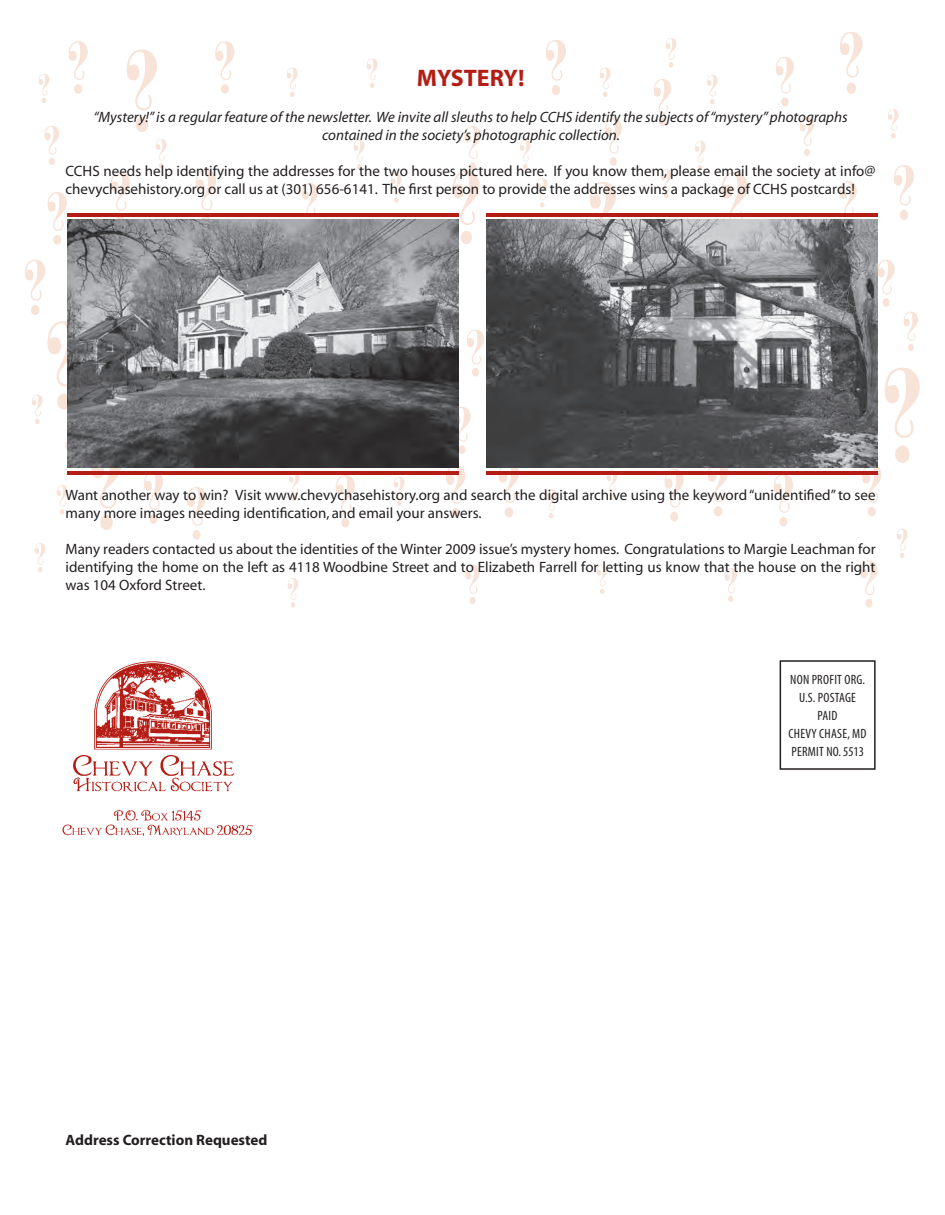
<style>
.page{position:relative;width:945px;height:1215px;background:#fff}
.page>*{position:absolute;margin:0;border:0;box-sizing:border-box;transform-origin:0 0}
.t1{font:700 24px "Myriad";color:#b41d15}
.t2{font:15px/18px "Myriad";color:#231f20}
.t3{font:italic 15px/18px "Myriad";color:#231f20;text-align:center}
.t4{font:700 15px "Myriad";color:#231f20}
.t5{font:condensed 13.5px/18px "Myriad Pro";letter-spacing:.02em;color:#231f20}
</style>
<div class="page">
<svg style="left:537px;top:178px;width:11px;height:30px"></svg>
<svg style="left:391px;top:173px;width:11px;height:30px"></svg>
<svg style="left:707px;top:75px;width:11px;height:29px"></svg>
<svg style="left:695px;top:141px;width:11px;height:29px"></svg>
<svg style="left:661px;top:169px;width:11px;height:30px"></svg>
<img style="left:62px;top:661px;width:191px;height:175px">
<div style="left:780px;top:660px;width:96px;height:110px;border:2px solid #231f20"></div>
<svg style="left:48px;top:192px;width:19px;height:53px"></svg>
<svg style="left:144px;top:475px;width:19px;height:49px"></svg>
<svg style="left:69px;top:41px;width:19px;height:53px"></svg>
<svg style="left:446px;top:466px;width:19px;height:52px"></svg>
<svg style="left:774px;top:475px;width:19px;height:51px"></svg>
<svg style="left:665px;top:469px;width:19px;height:52px"></svg>
<svg style="left:336px;top:475px;width:19px;height:52px"></svg>
<svg style="left:215px;top:41px;width:19px;height:53px"></svg>
<svg style="left:111px;top:172px;width:19px;height:47px"></svg>
<svg style="left:187px;top:487px;width:19px;height:52px"></svg>
<svg style="left:302px;top:183px;width:16px;height:30px"></svg>
<svg style="left:894px;top:165px;width:20px;height:55px"></svg>
<svg style="left:776px;top:57px;width:18px;height:50px"></svg>
<svg style="left:546px;top:40px;width:20px;height:55px"></svg>
<svg style="left:840px;top:32px;width:23px;height:62px"></svg>
<svg style="left:721px;top:172px;width:27px;height:48px"></svg>
<svg style="left:590px;top:182px;width:26px;height:38px"></svg>
<svg style="left:724px;top:568px;width:13px;height:34px"></svg>
<svg style="left:465px;top:565px;width:15px;height:39px"></svg>
<svg style="left:45px;top:126px;width:14px;height:39px"></svg>
<svg style="left:800px;top:117px;width:14px;height:39px"></svg>
<svg style="left:39px;top:74px;width:10px;height:29px"></svg>
<svg style="left:897px;top:529px;width:11px;height:29px"></svg>
<svg style="left:597px;top:565px;width:11px;height:29px"></svg>
<svg style="left:367px;top:58px;width:11px;height:30px"></svg>
<svg style="left:288px;top:578px;width:10px;height:30px"></svg>
<svg style="left:35px;top:543px;width:11px;height:29px"></svg>
<svg style="left:666px;top:38px;width:10px;height:30px"></svg>
<svg style="left:354px;top:140px;width:10px;height:29px"></svg>
<svg style="left:156px;top:139px;width:11px;height:29px"></svg>
<svg style="left:287px;top:67px;width:11px;height:30px"></svg>
<svg style="left:66px;top:439px;width:2px;height:29px"></svg>
<svg style="left:57px;top:485px;width:11px;height:29px"></svg>
<svg style="left:394px;top:477px;width:11px;height:29px"></svg>
<svg style="left:546px;top:489px;width:11px;height:29px"></svg>
<svg style="left:607px;top:470px;width:10px;height:30px"></svg>
<svg style="left:600px;top:67px;width:11px;height:30px"></svg>
<svg style="left:520px;top:140px;width:11px;height:29px"></svg>
<svg style="left:888px;top:109px;width:11px;height:29px"></svg>
<svg style="left:840px;top:181px;width:17px;height:39px"></svg>
<svg style="left:654px;top:79px;width:17px;height:47px"></svg>
<svg style="left:860px;top:560px;width:18px;height:48px"></svg>
<svg style="left:605px;top:119px;width:17px;height:47px"></svg>
<svg style="left:25px;top:260px;width:20px;height:55px"></svg>
<svg style="left:196px;top:169px;width:20px;height:50px"></svg>
<svg style="left:499px;top:468px;width:20px;height:49px"></svg>
<svg style="left:708px;top:468px;width:20px;height:48px"></svg>
<svg style="left:459px;top:407px;width:12px;height:47px"></svg>
<svg style="left:453px;top:126px;width:28px;height:118px"></svg>
<svg style="left:32px;top:321px;width:36px;height:103px"></svg>
<svg style="left:91px;top:468px;width:30px;height:62px"></svg>
<svg style="left:127px;top:50px;width:30px;height:82px"></svg>
<svg style="left:467px;top:329px;width:17px;height:48px"></svg>
<svg style="left:289px;top:475px;width:11px;height:26px"></svg>
<svg style="left:862px;top:260px;width:58px;height:256px"></svg>
<hr style="left:486px;top:213px;width:392px;height:4px;background:#b41d15">
<hr style="left:486px;top:471px;width:392px;height:4px;background:#b41d15">
<img style="left:486px;top:220px;width:392px;height:248px">
<hr style="left:68px;top:213px;width:391px;height:4px;background:#b41d15">
<hr style="left:68px;top:471px;width:391px;height:4px;background:#b41d15">
<img style="left:68px;top:219px;width:391px;height:249px">
<h1 class="t1" style="left:417px;top:65px;width:109px">MYSTERY!</h1>
<p class="t3" style="left:93px;top:109px;width:756px">“Mystery!” is a regular feature of the newsletter. We invite all sleuths to help CCHS identify the subjects of “mystery” photographs contained in the society’s photographic collection.</p>
<p class="t2" style="left:66px;top:163px;width:811px">CCHS needs help identifying the addresses for the two houses pictured here. If you know them, please email the society at info@ chevychasehistory.org or call us at (301) 656-6141. The first person to provide the addresses wins a package of CCHS postcards!</p>
<p class="t2" style="left:66px;top:487px;width:811px">Want another way to win? Visit www.chevychasehistory.org and search the digital archive using the keyword “unidentified” to see many more images needing identification, and email your answers.</p>
<p class="t2" style="left:66px;top:541px;width:811px;text-align:justify">Many readers contacted us about the identities of the Winter 2009 issue’s mystery homes. Congratulations to Margie Leachman for identifying the home on the left as 4118 Woodbine Street and to Elizabeth Farrell for letting us know that the house on the right was 104 Oxford Street.</p>
<p class="t4" style="left:66px;top:1132px;width:203px">Address Correction Requested</p>
<p class="t5" style="left:799px;top:670px;width:68px;text-indent:-9px">NON PROFIT ORG.<br>U.S. POST</p>
<p class="t5" style="left:839px;top:688px;width:18px">AGE</p>
<p class="t5" style="left:789px;top:706px;width:78px;text-align:center">PA ID<br>CHEVY CHASE, MD<br>PE RMIT NO. 5513</p>
</div>
